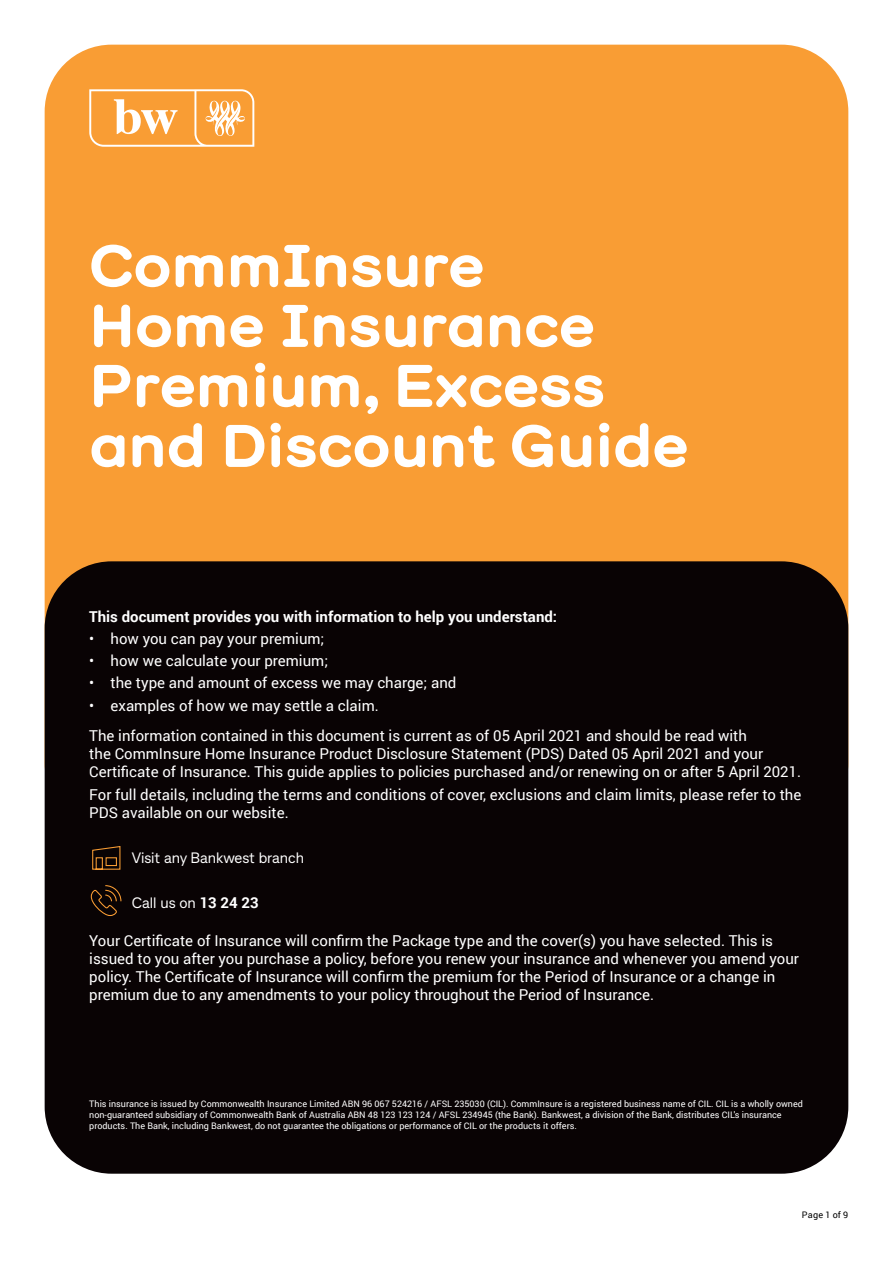
<style>
.page{position:relative;width:893px;height:1263px;background:#fff}
.page>*{position:absolute;margin:0;border:0;box-sizing:border-box;transform-origin:0 0}
.t1{font:700 60px/60px "Bankwest";color:#fff}
.t2{font:15px/18px "Roboto";color:#fff}
.t3{font:700 15px "Roboto";color:#fff}
.t4{font:15px "CBA Beacon Sans";color:#fff}
.t5{font:9px/10.8px "Roboto";color:#fff}
.t6{font:9px "Roboto";letter-spacing:.02em;color:#000}
.s1{font-family:"Roboto";font-weight:700}
</style>
<div class="page">
<div style="left:45px;top:45px;width:803px;height:785px;background:#f99d34;border-radius:67px"></div>
<div style="left:45px;top:561px;width:803px;height:613px;background:#090304;border-radius:67px"></div>
<svg style="left:92px;top:846px;width:29px;height:24px"></svg>
<svg style="left:90px;top:885px;width:32px;height:31px"></svg>
<svg style="left:89px;top:89px;width:165px;height:58px"></svg>
<h1 class="t1" style="left:89px;top:234px;width:601px">CommInsure<br>Home Insurance<br>Premium, Excess and Discount Guide</h1>
<p class="t3" style="left:89px;top:606px;width:469px">This document provides you with information to help you understand:</p>
<p class="t2" style="left:89px;top:629px;width:237px">• how you can pay your premium;</p>
<p class="t2" style="left:89px;top:651px;width:240px">• how we calculate your premium;</p>
<p class="t2" style="left:89px;top:673px;width:369px">• the type and amount of excess we may charge; and</p>
<p class="t2" style="left:89px;top:689px;width:659px;line-height:30.8px">• examples of how we may settle a claim.<br>The information contained in this document is current as of 05 April 2021 and should be read with</p>
<p class="t2" style="left:89px;top:744px;width:713px">the CommInsure Home Insurance Product Disclosure Statement (PDS) Dated 05 April 2021 and your<br>Certificate of Insurance. This guide applies to policies purchased and/or renewing on or after 5 April 2021.</p>
<p class="t2" style="left:89px;top:785px;width:714px">For full details, including the terms and conditions of cover, exclusions and claim limits, please refer to the<br>PDS available on our website.</p>
<p class="t4" style="left:132px;top:848px;width:174px">Visit any Bankwest branch</p>
<p class="t4" style="left:132px;top:893px;width:129px">Call us on <span class="s1">13 24 23</span></p>
<p class="t2" style="left:89px;top:931px;width:711px">Your Certificate of Insurance will confirm the Package type and the cover(s) you have selected. This is issued to you after you purchase a policy, before you renew your insurance and whenever you amend your policy. The Certificate of Insurance will confirm the premium for the Period of Insurance or a change in premium due to any amendments to your policy throughout the Period of Insurance.</p>
<p class="t5" style="left:89px;top:1098px;width:715px">This insurance is issued by Commonwealth Insurance Limited ABN 96 067 524216 / AFSL 235030 (CIL). CommInsure is a registered business name of CIL. CIL is a wholly owned non-guaranteed subsidiary of Commonwealth Bank of Australia ABN 48 123 123 124 / AFSL 234945 (the Bank). Bankwest, a division of the Bank, distributes CIL's insurance products. The Bank, including Bankwest, do not guarantee the obligations or performance of CIL or the products it offers.</p>
<p class="t6" style="left:802px;top:1209px;width:48px">Page 1 of 9</p>
</div>
